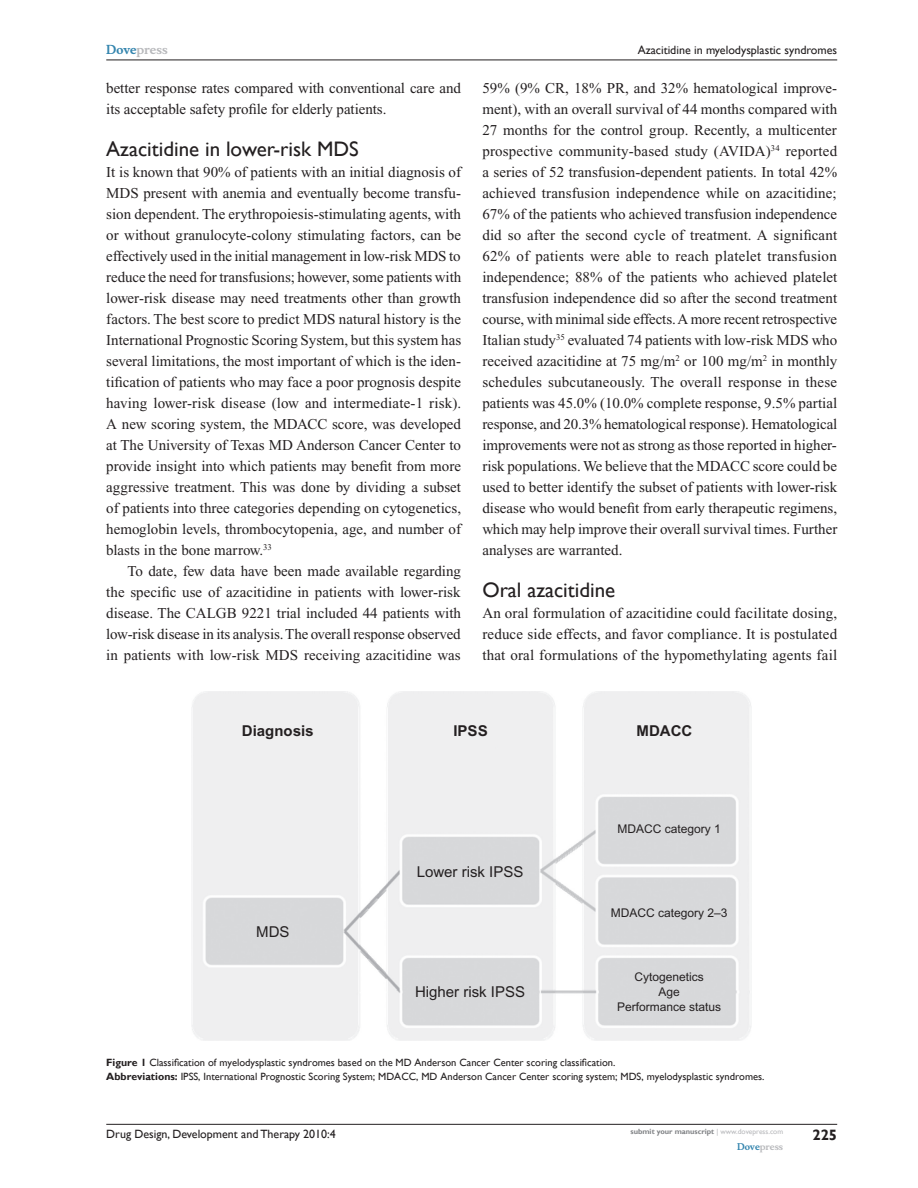
<style>
.page{position:relative;width:918px;height:1188px;background:#fff}
.page>*{position:absolute;margin:0;border:0;box-sizing:border-box;transform-origin:0 0}
.t1{font:21px "Gill Sans";color:#231f20}
.t2{font:15px/21px "Times New Roman";color:#231f20;text-align:justify}
.t3{font:15px "Arial";color:#231f20}
.t4{font:700 15px "Arial";color:#231f20}
.t5{font:700 15px "Gill Sans";color:#231f20}
.t6{font:12px "Gill Sans";color:#231f20}
.t7{font:12px/15px "Arial";color:#231f20;text-align:center}
.t8{font:700 12px "Musee";color:#b8b9bc}
.t9{font:10.5px/13.5px "Gill Sans";color:#231f20}
.t10{font:700 9px "Musee";color:#b8b9bc}
.t11{font:700 7.5px "Gill Sans";color:#808285}
.s1{color:#3485ae}
.s2{font-weight:700}
.s3{font-weight:400;color:#b8b9bc}
</style>
<div class="page">
<hr style="left:106px;top:1124px;width:731px;height:1px;background:#231f20">
<hr style="left:106px;top:60px;width:731px;height:1px;background:#231f20">
<img style="left:192px;top:692px;width:560px;height:349px">
<p class="t8" style="left:106px;top:43px;width:63px"><span class="s1">Dove</span>press</p>
<p class="t2" style="left:106px;top:77px;width:356px">better response rates compared with conventional care and its acceptable safety profile for elderly patients.</p>
<h1 class="t1" style="left:106px;top:136px;width:254px">Azacitidine in lower-risk MDS</h1>
<p class="t2" style="left:106px;top:161px;width:357px">It is known that 90% of patients with an initial diagnosis of MDS present with anemia and eventually become transfu&shy;sion dependent. The erythropoiesis-stimulating agents, with or without granulocyte-colony stimulating factors, can be effectively used in the initial management in low-risk MDS to reduce the need for transfusions; however, some patients with lower-risk disease may need treatments other than growth factors. The best score to predict MDS natural history is the International Prognostic Scoring System, but this system has several limitations, the most important of which is the iden&shy;tification of patients who may face a poor prognosis despite having lower-risk disease (low and intermediate-1 risk).<br>A new scoring system, the MDACC score, was developed at The University of Texas MD Anderson Cancer Center to provide insight into which patients may benefit from more aggressive treatment. This was done by dividing a subset of patients into three categories depending on cytogenetics, hemoglobin levels, thrombocytopenia, age, and number of blasts in the bone marrow.<sup>33</sup></p>
<p class="t2" style="left:106px;top:560px;width:356px;text-indent:21px">To date, few data have been made available regarding the specific use of azacitidine in patients with lower-risk disease. The CALGB 9221 trial included 44 patients with low-risk disease in its analysis. The overall response observed in patients with low-risk MDS receiving azacitidine was</p>
<p class="t6" style="left:638px;top:43px;width:201px">Azacitidine in myelodysplastic syndromes</p>
<p class="t2" style="left:482px;top:77px;width:357px">59% (9% CR, 18% PR, and 32% hematological improve&shy;ment), with an overall survival of 44 months compared with 27 months for the control group. Recently, a multicenter prospective community-based study (AVIDA)<sup>34</sup> reported a series of 52 transfusion-dependent patients. In total 42% achieved transfusion independence while on azacitidine; 67% of the patients who achieved transfusion independence did so after the second cycle of treatment. A significant 62% of patients were able to reach platelet transfusion independence; 88% of the patients who achieved platelet transfusion independence did so after the second treatment course, with minimal side effects. A more recent retrospective Italian study<sup>35</sup> evaluated 74 patients with low-risk MDS who received azacitidine at 75 mg/m<sup>2</sup> or 100 mg/m<sup>2</sup> in monthly schedules subcutaneously. The overall response in these patients was 45.0% (10.0% complete response, 9.5% partial response, and 20.3% hematological response). Hematological improvements were not as strong as those reported in higher&shy;risk populations. We believe that the MDACC score could be used to better identify the subset of patients with lower-risk disease who would benefit from early therapeutic regimens, which may help improve their overall survival times. Further analyses are warranted.</p>
<h1 class="t1" style="left:482px;top:577px;width:134px">Oral azacitidine</h1>
<p class="t2" style="left:482px;top:602px;width:356px">An oral formulation of azacitidine could facilitate dosing, reduce side effects, and favor compliance. It is postulated that oral formulations of the hypomethylating agents fail</p>
<p class="t4" style="left:242px;top:722px;width:73px">Diagnosis</p>
<p class="t4" style="left:453px;top:722px;width:36px">IPSS</p>
<p class="t4" style="left:637px;top:722px;width:57px">MDACC</p>
<p class="t3" style="left:256px;top:923px;width:35px">MDS</p>
<p class="t3" style="left:417px;top:863px;width:108px">Lower risk IPSS</p>
<p class="t3" style="left:415px;top:983px;width:112px">Higher risk IPSS</p>
<p class="t7" style="left:618px;top:822px;width:105px">MDACC category 1</p>
<p class="t7" style="left:611px;top:905px;width:118px">MDACC category 2–3</p>
<p class="t7" style="left:617px;top:969px;width:106px">Cytogenetics<br>Age<br>Performance status</p>
<p class="t9" style="left:106px;top:1056px;width:660px"><span class="s2">Figure 1</span> Classification of myelodysplastic syndromes based on the MD Anderson Cancer Center scoring classification.<br><span class="s2">Abbreviations:</span> IPSS, International Prognostic Scoring System; MDACC, MD Anderson Cancer Center scoring system; MDS, myelodysplastic syndromes.</p>
<p class="t6" style="left:106px;top:1127px;width:231px">Drug Design, Development and Therapy 2010:4</p>
<p class="t11" style="left:631px;top:1127px;width:154px">submit your manuscript <span class="s3">| www.dovepress.com</span></p>
<p class="t10" style="left:737px;top:1141px;width:48px"><span class="s1">Dove</span>press</p>
<p class="t5" style="left:812px;top:1126px;width:26px">225</p>
</div>
